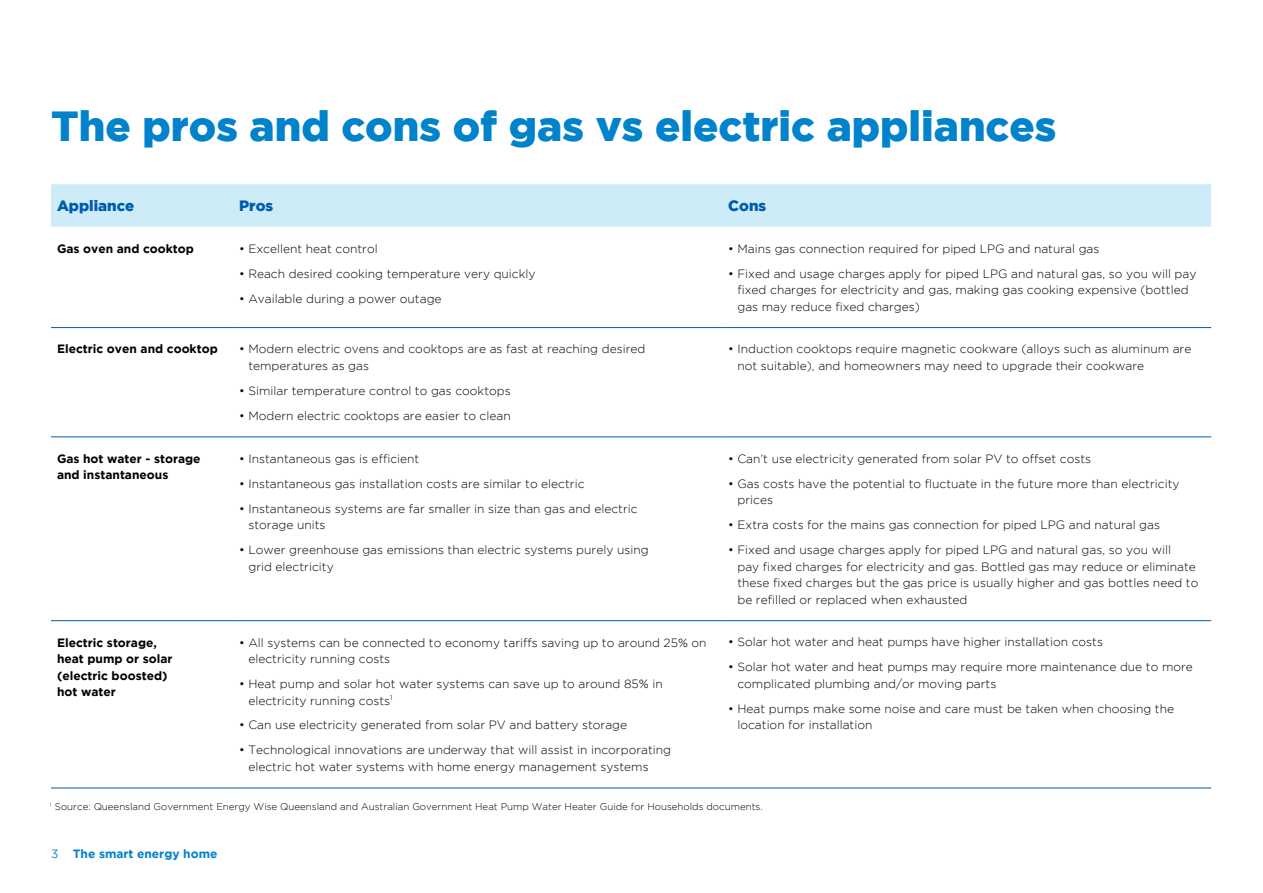
<style>
.page{position:relative;width:1263px;height:893px;background:#fff}
.page>*{position:absolute;margin:0;border:0;box-sizing:border-box;transform-origin:0 0}
.t1{font:900 42px "Gotham";color:#0083ca}
.t2{font:900 15px "Gotham";color:#005cab}
.t3{font:300 12px/16.5px "Gotham";color:#000}
.t4{font:700 12px/16.5px "Gotham";color:#000}
.t5{font:700 12px "Gotham";color:#0083ca}
.t6{font:300 9.75px "Gotham";color:#000}
.s1{font-weight:400}
</style>
<div class="page">
<div style="left:51px;top:184px;width:1160px;height:43px;background:#cdecf8"></div>
<hr style="left:51px;top:327px;width:182px;height:1px;background:#005cab">
<hr style="left:233px;top:327px;width:489px;height:1px;background:#005cab">
<hr style="left:722px;top:327px;width:489px;height:1px;background:#005cab">
<hr style="left:51px;top:436px;width:182px;height:1px;background:#005cab">
<hr style="left:233px;top:436px;width:489px;height:1px;background:#005cab">
<hr style="left:722px;top:436px;width:489px;height:1px;background:#005cab">
<hr style="left:51px;top:620px;width:182px;height:1px;background:#005cab">
<hr style="left:233px;top:620px;width:489px;height:1px;background:#005cab">
<hr style="left:722px;top:620px;width:489px;height:1px;background:#005cab">
<hr style="left:51px;top:788px;width:182px;height:1px;background:#005cab">
<hr style="left:233px;top:788px;width:489px;height:1px;background:#005cab">
<hr style="left:722px;top:788px;width:489px;height:1px;background:#005cab">
<h1 class="t1" style="left:51px;top:102px;width:1007px">The pros and cons of gas vs electric appliances</h1>
<p class="t2" style="left:57px;top:197px;width:79px">Appliance</p>
<p class="t2" style="left:239px;top:197px;width:36px">Pros</p>
<p class="t2" style="left:728px;top:197px;width:40px">Cons</p>
<p class="t4" style="left:57px;top:240px;width:138px">Gas oven and cooktop</p>
<p class="t3" style="left:239px;top:240px;width:140px">• Excellent heat control</p>
<p class="t3" style="left:239px;top:265px;width:298px">• Reach desired cooking temperature very quickly</p>
<p class="t3" style="left:239px;top:290px;width:204px">• Available during a power outage</p>
<p class="t3" style="left:728px;top:240px;width:373px">• Mains gas connection required for piped LPG and natural gas</p>
<p class="t3" style="left:737px;top:265px;width:460px;text-indent:-9px">• Fixed and usage charges apply for piped LPG and natural gas, so you will pay fixed charges for electricity and gas, making gas cooking expensive (bottled gas may reduce fixed charges)</p>
<p class="t4" style="left:57px;top:341px;width:162px">Electric oven and cooktop</p>
<p class="t3" style="left:248px;top:341px;width:398px;text-indent:-9px">• Modern electric ovens and cooktops are as fast at reaching desired temperatures as gas</p>
<p class="t3" style="left:239px;top:382px;width:273px">• Similar temperature control to gas cooktops</p>
<p class="t3" style="left:239px;top:407px;width:273px">• Modern electric cooktops are easier to clean</p>
<p class="t4" style="left:57px;top:450px;width:145px">Gas hot water - storage and instantaneous</p>
<p class="t3" style="left:239px;top:450px;width:182px">• Instantaneous gas is efficient</p>
<p class="t3" style="left:239px;top:475px;width:347px">• Instantaneous gas installation costs are similar to electric</p>
<p class="t3" style="left:248px;top:500px;width:391px;text-indent:-9px">• Instantaneous systems are far smaller in size than gas and electric storage units</p>
<p class="t3" style="left:248px;top:542px;width:402px;text-indent:-9px">• Lower greenhouse gas emissions than electric systems purely using grid electricity</p>
<p class="t4" style="left:57px;top:634px;width:117px">Electric storage, heat pump or solar (electric boosted) hot water</p>
<p class="t3" style="left:248px;top:634px;width:460px;text-indent:-9px">• All systems can be connected to economy tariffs saving up to around 25% on electricity running costs</p>
<p class="t3" style="left:248px;top:675px;width:416px;text-indent:-9px">• Heat pump and solar hot water systems can save up to around 85% in electricity running costs<sup>1</sup></p>
<p class="t3" style="left:239px;top:717px;width:389px">• Can use electricity generated from solar PV and battery storage</p>
<p class="t3" style="left:248px;top:742px;width:424px;text-indent:-9px">• Technological innovations are underway that will assist in incorporating electric hot water systems with home energy management systems</p>
<p class="t3" style="left:737px;top:341px;width:455px;text-indent:-9px">• Induction cooktops require magnetic cookware (alloys such as aluminum are not suitable), and homeowners may need to upgrade their cookware</p>
<p class="t3" style="left:728px;top:450px;width:364px">• Can’t use electricity generated from solar PV to offset costs</p>
<p class="t3" style="left:737px;top:475px;width:444px;text-indent:-9px">• Gas costs have the potential to fluctuate in the future more than electricity prices</p>
<p class="t3" style="left:728px;top:517px;width:433px">• Extra costs for the mains gas connection for piped LPG and natural gas</p>
<p class="t3" style="left:737px;top:542px;width:462px;text-indent:-9px">• Fixed and usage charges apply for piped LPG and natural gas, so you will<br>pay fixed charges for electricity and gas. Bottled gas may reduce or eliminate these fixed charges but the gas price is usually higher and gas bottles need to be refilled or replaced when exhausted</p>
<p class="t3" style="left:728px;top:634px;width:376px">• Solar hot water and heat pumps have higher installation costs</p>
<p class="t3" style="left:737px;top:659px;width:457px;text-indent:-9px">• Solar hot water and heat pumps may require more maintenance due to more complicated plumbing and/or moving parts</p>
<p class="t3" style="left:737px;top:700px;width:438px;text-indent:-9px">• Heat pumps make some noise and care must be taken when choosing the location for installation</p>
<p class="t6" style="left:50px;top:801px;width:714px"><sup>1</sup> Source: Queensland Government Energy Wise Queensland and Australian Government Heat Pump Water Heater Guide for Households documents.</p>
<p class="t5" style="left:51px;top:847px;width:168px"><span class="s1">3</span> The smart energy home</p>
</div>
